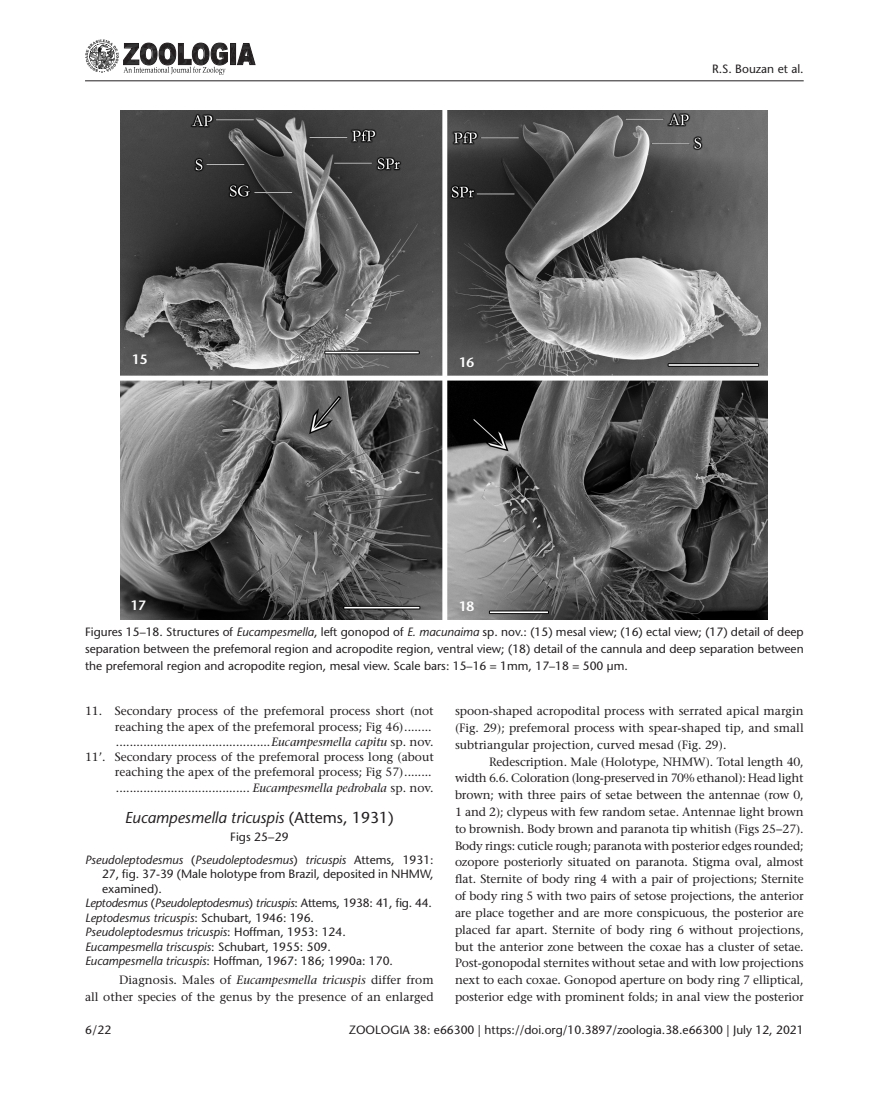
<style>
.page{position:relative;width:893px;height:1106px;background:#fff}
.page>*{position:absolute;margin:0;border:0;box-sizing:border-box;transform-origin:0 0}
.TT_-_Title{font:italic 15.75px "Stone Sans";color:#231f20}
.t1{font:600 13.5px "Stone Sans";color:#fff}
.Taxonomic_Key{font:12px/16.8px "Stone Serif";color:#231f20}
.Figure_caption{font:12px/16.8px "Stone Sans";color:#231f20;text-align:justify}
.TT_-_nomenclature_ci{font:12px/14.4px "Stone Sans";color:#231f20;text-align:justify}
.TT_-_nomenclature_ci-2{font:italic 12px "Stone Sans";color:#231f20}
.TT_-_nomenclature_ci-3{font:italic 12px "Stone Sans";letter-spacing:-.02em;color:#231f20}
.TT_-_figs_citation{font:12px "Stone Sans";color:#231f20}
.s1{font-style:italic}
.s2{font-style:normal}
</style>
<div class="page">
<img style="left:121px;top:111px;width:647px;height:508px">
<hr style="left:85px;top:80px;width:719px;height:1px;background:#231f20">
<svg style="left:85px;top:39px;width:170px;height:36px"></svg>
<p class="t1" style="left:132px;top:351px;width:17px">15</p>
<p class="t1" style="left:130px;top:597px;width:17px">17</p>
<p class="t1" style="left:459px;top:354px;width:17px">16</p>
<p class="t1" style="left:459px;top:597px;width:17px">18</p>
<p class="Figure_caption" style="left:712px;top:60px;width:93px">R.S. Bouzan et al.</p>
<p class="Figure_caption" style="left:85px;top:623px;width:720px">Figures 15–18. Structures of <span class="s1">Eucampesmella</span>, left gonopod of <span class="s1">E. macunaima</span> sp. nov.: (15) mesal view; (16) ectal view; (17) detail of deep separation between the prefemoral region and acropodite region, ventral view; (18) detail of the cannula and deep separation between the prefemoral region and acropodite region, mesal view. Scale bars: 15–16 = 1mm, 17–18 = 500 µm.</p>
<p class="Taxonomic_Key" style="left:115px;top:703px;width:320px;line-height:15.3px;text-indent:-30px">11. Secondary process of the prefemoral process short (not reaching the apex of the prefemoral process; Fig 46)........ .............................................<span class="s1">Eucampesmella capitu</span> sp. nov.</p>
<p class="Taxonomic_Key" style="left:115px;top:749px;width:320px;line-height:15.3px;text-indent:-30px">11’. Secondary process of the prefemoral process long (about reaching the apex of the prefemoral process; Fig 57)........ ....................................... <span class="s1">Eucampesmella pedrobala</span> sp. nov.</p>
<p class="TT_-_Title" style="left:125px;top:807px;width:270px">Eucampesmella tricuspis <span class="s2">(Attems, 1931)</span></p>
<p class="TT_-_figs_citation" style="left:230px;top:829px;width:60px">Figs 25−29</p>
<p class="TT_-_nomenclature_ci" style="left:102px;top:852px;width:333px;text-indent:-17px"><span class="s1">Pseudoleptodesmus</span> (<span class="s1">Pseudoleptodesmus</span>) <span class="s1">tricuspis</span> Attems, 1931:<br>27, fig. 37-39 (Male holotype from Brazil, deposited in NHMW, examined).</p>
<p class="TT_-_nomenclature_ci-3" style="left:85px;top:896px;width:348px">Leptodesmus <span class="s2">(</span>Pseudoleptodesmus<span class="s2">)</span> tricuspis<span class="s2">: Attems, 1938: 41, fig. 44.</span></p>
<p class="TT_-_nomenclature_ci-2" style="left:85px;top:910px;width:230px">Leptodesmus tricuspis<span class="s2">: Schubart, 1946: 196.</span></p>
<p class="TT_-_nomenclature_ci-2" style="left:85px;top:924px;width:262px">Pseudoleptodesmus tricuspis<span class="s2">: Hoffman, 1953: 124.</span></p>
<p class="TT_-_nomenclature_ci-2" style="left:85px;top:939px;width:247px">Eucampesmella triscuspis<span class="s2">: Schubart, 1955: 509.</span></p>
<p class="TT_-_nomenclature_ci" style="left:85px;top:953px;width:310px"><span class="s1">Eucampesmella tricuspis</span>: Hoffman, 1967: 186; 1990a: 170.</p>
<p class="Taxonomic_Key" style="left:85px;top:971px;width:350px;text-align:right">Diagnosis. Males of <span class="s1">Eucampesmella tricuspis</span> differ from<br>all other species of the genus by the presence of an enlarged</p>
<p class="Taxonomic_Key" style="left:455px;top:702px;width:350px;text-align:justify">spoon-shaped acropodital process with serrated apical margin (Fig. 29); prefemoral process with spear-shaped tip, and small subtriangular projection, curved mesad (Fig. 29).</p>
<p class="Taxonomic_Key" style="left:455px;top:753px;width:350px;text-align:justify;text-indent:34px">Redescription. Male (Holotype, NHMW). Total length 40, width 6.6. Coloration (long-preserved in 70% ethanol): Head light brown; with three pairs of setae between the antennae (row 0, 1 and 2); clypeus with few random setae. Antennae light brown to brownish. Body brown and paranota tip whitish (Figs 25−27).<br>Body rings: cuticle rough; paranota with posterior edges rounded; ozopore posteriorly situated on paranota. Stigma oval, almost flat. Sternite of body ring 4 with a pair of projections; Sternite of body ring 5 with two pairs of setose projections, the anterior are place together and are more conspicuous, the posterior are placed far apart. Sternite of body ring 6 without projections, but the anterior zone between the coxae has a cluster of setae.<br>Post-gonopodal sternites without setae and with low projections next to each coxae. Gonopod aperture on body ring 7 elliptical, posterior edge with prominent folds; in anal view the posterior</p>
<p class="Figure_caption" style="left:85px;top:1021px;width:28px">6/22</p>
<p class="Figure_caption" style="left:349px;top:1021px;width:456px">ZOOLOGIA 38: e66300 | https://doi.org/10.3897/zoologia.38.e66300 | July 12, 2021</p>
</div>
